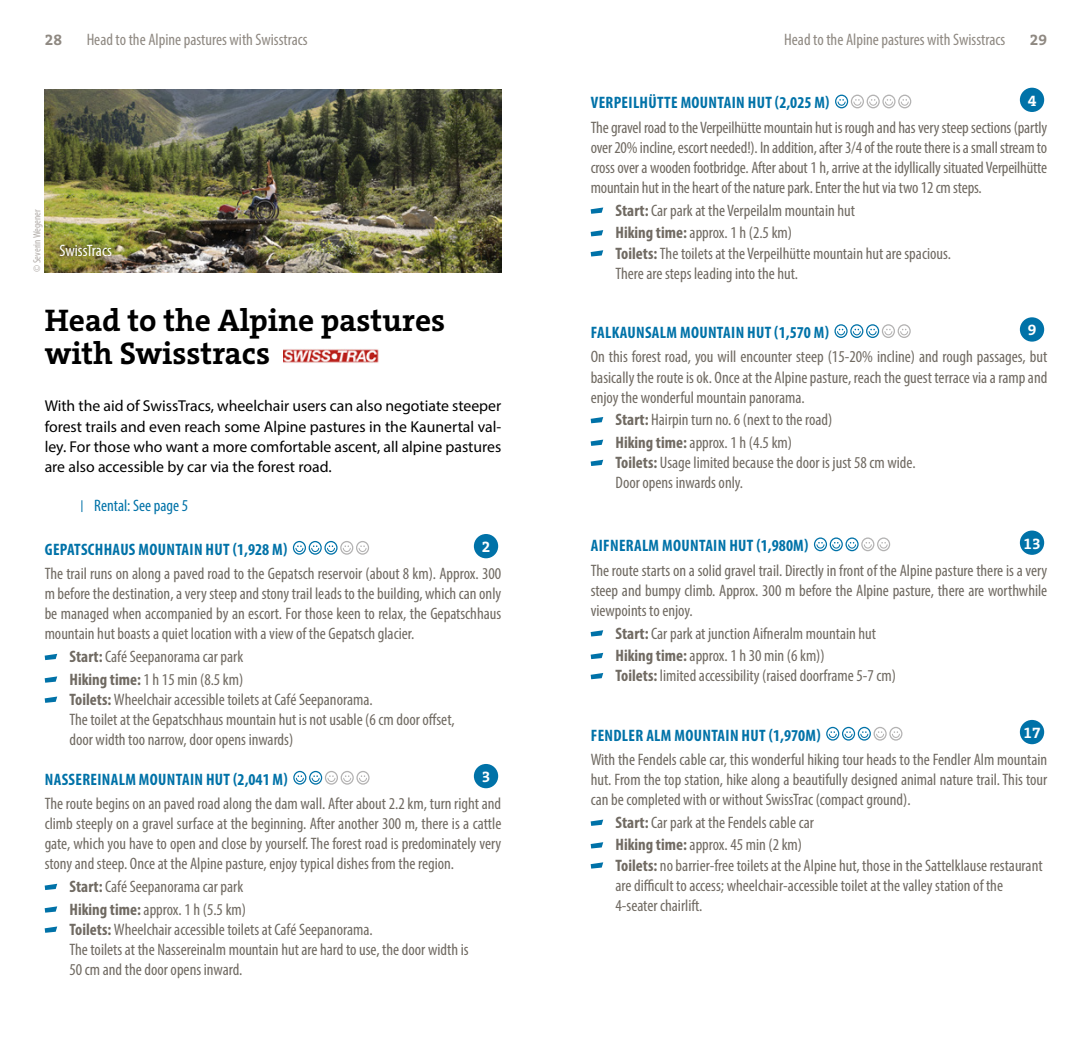
<style>
.page{position:relative;width:1092px;height:1042px;background:#fff}
.page>*{position:absolute;margin:0;border:0;box-sizing:border-box;transform-origin:0 0}
.t1{font:700 31.5px/33.2px "The Serif C5";color:#000}
.t2{font:condensed 16.62px/20.1px "Myriad Pro";color:#706a62}
.t3{font:700 condensed 16.62px "Myriad Pro";letter-spacing:.02em;color:#0072a8}
.t4{font:condensed 16.62px "Myriad Pro";color:#8f8982}
.t5{font:condensed 16.62px "Myriad Pro";color:#0072a8}
.t6{font:condensed 16.62px "Myriad Pro";color:#fff}
.t7{font:15.75px/20.1px "Myriad Pro";color:#000;text-align:justify}
.t8{font:700 15.75px "The Serif C5";color:#fff}
.t9{font:700 15.75px "The Serif C5";color:#8f8982}
.t10{font:condensed 10.5px "Myriad Pro";color:#b1aca8}
.s1{font-weight:700}
</style>
<div class="page">
<img style="left:45px;top:89px;width:456px;height:183px">
<img style="left:284px;top:349px;width:95px;height:14px">
<div style="left:50px;top:236px;width:71px;height:31px;background:#000;opacity:.79"></div>
<svg style="left:293px;top:541px;width:76px;height:14px"></svg>
<div style="left:474px;top:534px;width:24px;height:24px;background:#0072a8;border-radius:50%"></div>
<svg style="left:45px;top:654px;width:12px;height:6px"></svg>
<svg style="left:45px;top:676px;width:12px;height:7px"></svg>
<svg style="left:45px;top:696px;width:12px;height:7px"></svg>
<svg style="left:293px;top:771px;width:76px;height:13px"></svg>
<div style="left:474px;top:764px;width:24px;height:24px;background:#0072a8;border-radius:50%"></div>
<svg style="left:45px;top:884px;width:12px;height:6px"></svg>
<svg style="left:45px;top:906px;width:12px;height:6px"></svg>
<svg style="left:45px;top:926px;width:12px;height:7px"></svg>
<svg style="left:835px;top:95px;width:76px;height:13px"></svg>
<div style="left:1019px;top:88px;width:25px;height:24px;background:#0072a8;border-radius:50%"></div>
<svg style="left:590px;top:207px;width:13px;height:7px"></svg>
<svg style="left:590px;top:230px;width:13px;height:6px"></svg>
<svg style="left:590px;top:250px;width:13px;height:6px"></svg>
<svg style="left:81px;top:500px;width:1px;height:12px"></svg>
<svg style="left:834px;top:324px;width:76px;height:14px"></svg>
<div style="left:1019px;top:317px;width:25px;height:25px;background:#0072a8;border-radius:50%"></div>
<svg style="left:590px;top:417px;width:13px;height:6px"></svg>
<svg style="left:590px;top:439px;width:13px;height:7px"></svg>
<svg style="left:590px;top:460px;width:13px;height:6px"></svg>
<svg style="left:813px;top:537px;width:77px;height:14px"></svg>
<div style="left:1019px;top:530px;width:25px;height:25px;background:#0072a8;border-radius:50%"></div>
<svg style="left:590px;top:630px;width:13px;height:6px"></svg>
<svg style="left:590px;top:653px;width:13px;height:6px"></svg>
<svg style="left:590px;top:673px;width:13px;height:6px"></svg>
<svg style="left:826px;top:727px;width:76px;height:13px"></svg>
<div style="left:1019px;top:720px;width:25px;height:24px;background:#0072a8;border-radius:50%"></div>
<svg style="left:590px;top:819px;width:13px;height:7px"></svg>
<svg style="left:590px;top:842px;width:13px;height:6px"></svg>
<svg style="left:590px;top:862px;width:13px;height:6px"></svg>
<p class="t9" style="left:45px;top:29px;width:19px">28</p>
<p class="t4" style="left:87px;top:29px;width:222px">Head to the Alpine pastures with Swisstracs</p>
<p class="t4" style="left:784px;top:29px;width:222px">Head to the Alpine pastures with Swisstracs</p>
<p class="t9" style="left:1029px;top:29px;width:19px">29</p>
<p class="t10" style="left:31px;top:272px;width:64px;rotate:-90deg">© Severin Wegener</p>
<p class="t6" style="left:60px;top:241px;width:54px">SwissTracs</p>
<h1 class="t1" style="left:45px;top:304px;width:402px">Head to the Alpine pastures with Swisstracs</h1>
<p class="t7" style="left:45px;top:396px;width:458px">With the aid of SwissTracs, wheelchair users can also negotiate steeper forest trails and even reach some Alpine pastures in the Kaunertal val&shy;ley. For those who want a more comfortable ascent, all alpine pastures are also accessible by car via the forest road.</p>
<p class="t5" style="left:94px;top:495px;width:95px">Rental: See page 5</p>
<p class="t3" style="left:45px;top:539px;width:244px">GEPATSCHHAUS MOUNTAIN HUT (1,928 M)</p>
<p class="t8" style="left:481px;top:536px;width:10px">2</p>
<p class="t2" style="left:45px;top:563px;width:458px;text-align:justify">The trail runs on along a paved road to the Gepatsch reservoir (about 8 km). Approx. 300 m before the destination, a very steep and stony trail leads to the building, which can only be managed when accompanied by an escort. For those keen to relax, the Gepatschhaus mountain hut boasts a quiet location with a view of the Gepatsch glacier.</p>
<p class="t2" style="left:69px;top:645px;width:175px;line-height:22.6px"><span class="s1">Start:</span> Café Seepanorama car park<br><span class="s1">Hiking time:</span> 1 h 15 min (8.5 km)</p>
<p class="t2" style="left:69px;top:689px;width:386px"><span class="s1">Toilets:</span> Wheelchair accessible toilets at Café Seepanorama.<br>The toilet at the Gepatschhaus mountain hut is not usable (6 cm door offset, door width too narrow, door opens inwards)</p>
<p class="t3" style="left:45px;top:769px;width:244px">NASSEREINALM MOUNTAIN HUT (2,041 M)</p>
<p class="t8" style="left:481px;top:766px;width:10px">3</p>
<p class="t2" style="left:45px;top:793px;width:458px;text-align:justify">The route begins on an paved road along the dam wall. After about 2.2 km, turn right and climb steeply on a gravel surface at the beginning. After another 300 m, there is a cattle gate, which you have to open and close by yourself. The forest road is predominately very stony and steep. Once at the Alpine pasture, enjoy typical dishes from the region.</p>
<p class="t2" style="left:69px;top:875px;width:178px;line-height:22.6px"><span class="s1">Start:</span> Café Seepanorama car park<br><span class="s1">Hiking time:</span> approx. 1 h (5.5 km)</p>
<p class="t2" style="left:69px;top:919px;width:400px"><span class="s1">Toilets:</span> Wheelchair accessible toilets at Café Seepanorama.<br>The toilets at the Nassereinalm mountain hut are hard to use, the door width is<br>50 cm and the door opens inward.</p>
<p class="t3" style="left:590px;top:92px;width:240px">VERPEILHÜTTE MOUNTAIN HUT (2,025 M)</p>
<p class="t8" style="left:1027px;top:90px;width:10px">4</p>
<p class="t2" style="left:590px;top:117px;width:458px;text-align:justify">The gravel road to the Verpeilhütte mountain hut is rough and has very steep sections (partly over 20% incline, escort needed!). In addition, after 3/4 of the route there is a small stream to cross over a wooden footbridge. After about 1 h, arrive at the idyllically situated Verpeilhütte mountain hut in the heart of the nature park. Enter the hut via two 12 cm steps.</p>
<p class="t2" style="left:615px;top:199px;width:241px;line-height:22.6px"><span class="s1">Start:</span> Car park at the Verpeilalm mountain hut<br><span class="s1">Hiking time:</span> approx. 1 h (2.5 km)</p>
<p class="t2" style="left:615px;top:243px;width:337px"><span class="s1">Toilets:</span> The toilets at the Verpeilhütte mountain hut are spacious.<br>There are steps leading into the hut.</p>
<p class="t3" style="left:590px;top:322px;width:240px">FALKAUNSALM MOUNTAIN HUT (1,570 M)</p>
<p class="t8" style="left:1027px;top:320px;width:10px">9</p>
<p class="t2" style="left:590px;top:347px;width:458px;text-align:justify">On this forest road, you will encounter steep (15-20% incline) and rough passages, but basically the route is ok. Once at the Alpine pasture, reach the guest terrace via a ramp and enjoy the wonderful mountain panorama.</p>
<p class="t2" style="left:615px;top:408px;width:218px;line-height:22.6px"><span class="s1">Start:</span> Hairpin turn no. 6 (next to the road)<br><span class="s1">Hiking time:</span> approx. 1 h (4.5 km)</p>
<p class="t2" style="left:615px;top:452px;width:301px"><span class="s1">Toilets:</span> Usage limited because the door is just 58 cm wide.<br>Door opens inwards only.</p>
<p class="t3" style="left:590px;top:535px;width:219px">AIFNERALM MOUNTAIN HUT (1,980M)</p>
<p class="t8" style="left:1023px;top:533px;width:19px">13</p>
<p class="t2" style="left:590px;top:560px;width:458px;text-align:justify">The route starts on a solid gravel trail. Directly in front of the Alpine pasture there is a very steep and bumpy climb. Approx. 300 m before the Alpine pasture, there are worthwhile viewpoints to enjoy.</p>
<p class="t2" style="left:615px;top:621px;width:262px;line-height:22.6px"><span class="s1">Start:</span> Car park at junction Aifneralm mountain hut<br><span class="s1">Hiking time:</span> approx. 1 h 30 min (6 km))</p>
<p class="t2" style="left:615px;top:665px;width:282px"><span class="s1">Toilets:</span> limited accessibility (raised doorframe 5-7 cm)</p>
<p class="t3" style="left:590px;top:725px;width:231px">FENDLER ALM MOUNTAIN HUT (1,970M)</p>
<p class="t8" style="left:1023px;top:722px;width:19px">17</p>
<p class="t2" style="left:590px;top:749px;width:458px;text-align:justify">With the Fendels cable car, this wonderful hiking tour heads to the Fendler Alm mountain hut. From the top station, hike along a beautifully designed animal nature trail. This tour can be completed with or without SwissTrac (compact ground).</p>
<p class="t2" style="left:615px;top:811px;width:200px;line-height:22.6px"><span class="s1">Start:</span> Car park at the Fendels cable car<br><span class="s1">Hiking time:</span> approx. 45 min (2 km)</p>
<p class="t2" style="left:615px;top:855px;width:428px"><span class="s1">Toilets:</span> no barrier-free toilets at the Alpine hut, those in the Sattelklause restaurant are difficult to access; wheelchair-accessible toilet at the valley station of the<br>4-seater chairlift.</p>
</div>
